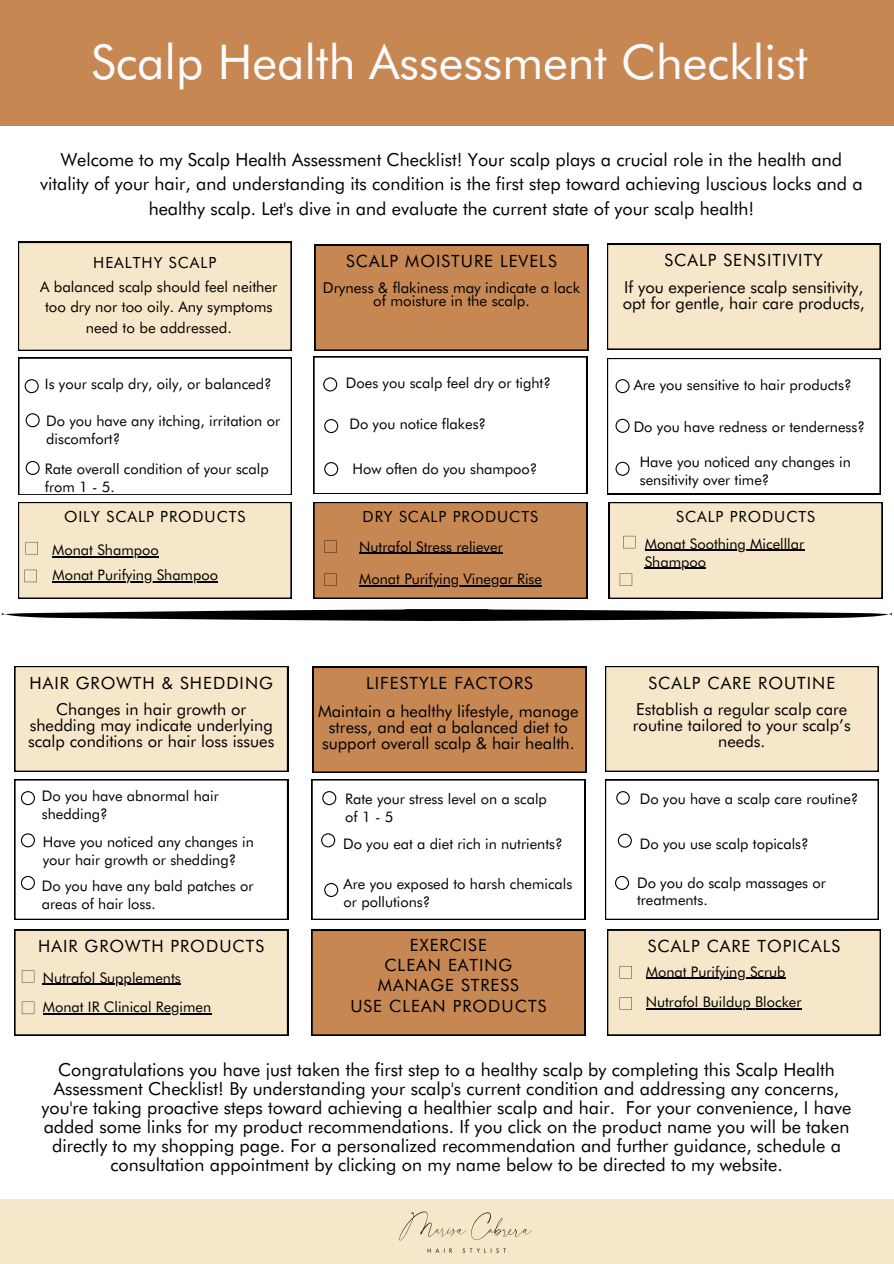
<style>
.page{position:relative;width:894px;height:1264px;background:#fff}
.page>*{position:absolute;margin:0;border:0;box-sizing:border-box;transform-origin:0 0}
.t1{font:48px "Futura BT";color:#fffcff}
.t2{font:18px/19.2px "Futura BT";color:#000;text-align:center}
.t3{font:16.95px/20.2px "Futura BT";letter-spacing:.06em;color:#000;text-align:center}
.t4{font:16.5px/15.8px "Futura BT";color:#000;text-align:center}
.t5{font:15.45px "Futura BT";letter-spacing:.06em;color:#000}
.t6{font:15px/20.2px "Futura BT";color:#000;text-align:center}
.t7{font:14.55px/18px "Futura BT";color:#000}
.t8{font:12px "Futura BT";color:#000}
</style>
<div class="page">
<div style="left:0;top:0;width:893px;height:125px;background:#c78752"></div>
<svg style="left:18px;top:357px;width:274px;height:138px"></svg>
<div style="left:314px;top:245px;width:274px;height:105px;background:#c78752"></div>
<div style="left:607px;top:244px;width:273px;height:105px;background:#f7e7ca"></div>
<svg style="left:313px;top:356px;width:274px;height:138px"></svg>
<svg style="left:607px;top:358px;width:273px;height:136px"></svg>
<div style="left:14px;top:666px;width:274px;height:105px;background:#f7e7ca"></div>
<svg style="left:14px;top:779px;width:274px;height:140px"></svg>
<div style="left:313px;top:667px;width:273px;height:105px;background:#c78752"></div>
<svg style="left:311px;top:779px;width:274px;height:140px"></svg>
<div style="left:605px;top:666px;width:273px;height:105px;background:#f7e7ca"></div>
<svg style="left:605px;top:779px;width:273px;height:140px"></svg>
<div style="left:608px;top:502px;width:274px;height:96px;background:#f7e7ca"></div>
<div style="left:313px;top:502px;width:274px;height:96px;background:#c78752"></div>
<div style="left:18px;top:502px;width:273px;height:96px;background:#f7e7ca"></div>
<svg style="left:1px;top:609px;width:891px;height:12px"></svg>
<div style="left:14px;top:929px;width:274px;height:106px;background:#f7e7ca"></div>
<div style="left:607px;top:929px;width:273px;height:106px;background:#f7e7ca"></div>
<div style="left:0;top:1199px;width:893px;height:64px;background:#f7e7ca"></div>
<div style="left:311px;top:930px;width:274px;height:105px;background:#c78752"></div>
<div style="left:18px;top:242px;width:273px;height:109px;background:#f7e7ca"></div>
<img style="left:399px;top:1211px;width:133px;height:42px">
<hr style="left:52px;top:556px;width:107px;height:1px;background:#000">
<hr style="left:52px;top:581px;width:166px;height:1px;background:#000">
<hr style="left:359px;top:553px;width:143px;height:1px;background:#000">
<hr style="left:359px;top:585px;width:183px;height:1px;background:#000">
<hr style="left:644px;top:550px;width:160px;height:1px;background:#000">
<hr style="left:644px;top:568px;width:62px;height:1px;background:#000">
<hr style="left:645px;top:977px;width:140px;height:1px;background:#000">
<hr style="left:645px;top:1008px;width:156px;height:1px;background:#000">
<hr style="left:43px;top:983px;width:138px;height:1px;background:#000">
<hr style="left:43px;top:1013px;width:168px;height:1px;background:#000">
<h3 class="t1" style="left:91px;top:33px;width:718px">Scalp Health Assessment Checklist</h3>
<p class="t2" style="left:40px;top:147px;width:824px;line-height:24.8px">Welcome to my Scalp Health Assessment Checklist! Your scalp plays a crucial role in the health and vitality of your hair, and understanding its condition is the first step toward achieving luscious locks and a healthy scalp. Let's dive in and evaluate the current state of your scalp health!</p>
<p class="t8" style="left:49px;top:250px;width:212px">A balanced scalp should feel neither too</p>
<p class="t8" style="left:126px;top:282px;width:59px">addressed.</p>
<p class="t5" style="left:93px;top:253px;width:124px">HEALTHY SCALP</p>
<h3 class="t6" style="left:40px;top:276px;width:239px">A balanced scalp should feel neither too dry nor too oily. Any symptoms need to be addressed.</h3>
<p class="t7" style="left:45px;top:375px;width:228px">Is your scalp dry, oily, or balanced?</p>
<h2 class="t7" style="left:46px;top:412px;width:235px">Do you have any itching, irritation or discomfort?</h2>
<h2 class="t7" style="left:45px;top:459px;width:225px">Rate overall condition of your scalp from 1 - 5.</h2>
<h1 class="t3" style="left:346px;top:251px;width:212px">SCALP MOISTURE LEVELS</h1>
<h3 class="t3" style="left:664px;top:250px;width:160px">SCALP SENSITIVITY</h3>
<p class="t6" style="left:323px;top:280px;width:259px;line-height:13.5px">Dryness &amp; flakiness may indicate a lack of moisture in the scalp.</p>
<h4 class="t4" style="left:622px;top:279px;width:243px;text-align:left">If you experience scalp sensitivity, opt for gentle, hair care products,</h4>
<p class="t7" style="left:346px;top:374px;width:206px">Does you scalp feel dry or tight?</p>
<p class="t7" style="left:349px;top:414px;width:138px">Do you notice flakes?</p>
<p class="t7" style="left:352px;top:459px;width:186px">How often do you shampoo?</p>
<p class="t7" style="left:633px;top:376px;width:219px">Are you sensitive to hair products?</p>
<h4 class="t7" style="left:633px;top:417px;width:233px">Do you have redness or tenderness?</h4>
<p class="t7" style="left:639px;top:452px;width:212px">Have you noticed any changes in sensitivity over time?</p>
<p class="t5" style="left:64px;top:507px;width:183px">OILY SCALP PRODUCTS</p>
<p class="t5" style="left:362px;top:507px;width:177px">DRY SCALP PRODUCTS</p>
<p class="t5" style="left:676px;top:507px;width:140px">SCALP PRODUCTS</p>
<h2 class="t7" style="left:52px;top:540px;width:108px">Monat Shampoo</h2>
<p class="t7" style="left:52px;top:566px;width:167px">Monat Purifying Shampoo</p>
<p class="t7" style="left:359px;top:537px;width:145px">Nutrafol Stress reliever</p>
<p class="t7" style="left:359px;top:569px;width:184px">Monat Purifying Vinegar Rise</p>
<p class="t7" style="left:644px;top:534px;width:161px">Monat Soothing Micelllar</p>
<h2 class="t7" style="left:644px;top:552px;width:63px">Shampoo</h2>
<h4 class="t3" style="left:29px;top:672px;width:245px">HAIR GROWTH &amp; SHEDDING</h4>
<p class="t3" style="left:366px;top:673px;width:168px">LIFESTYLE FACTORS</p>
<h5 class="t3" style="left:648px;top:672px;width:188px">SCALP CARE ROUTINE</h5>
<p class="t4" style="left:28px;top:701px;width:248px">Changes in hair growth or shedding may indicate underlying scalp conditions or hair loss issues</p>
<p class="t7" style="left:42px;top:787px;width:178px">Do you have abnormal hair shedding?</p>
<p class="t7" style="left:43px;top:832px;width:212px">Have you noticed any changes in your hair growth or shedding?</p>
<h4 class="t7" style="left:42px;top:876px;width:213px">Do you have any bald patches or areas of hair loss.</h4>
<p class="t4" style="left:318px;top:703px;width:262px">Maintain a healthy lifestyle, manage stress, and eat a balanced diet to support overall scalp &amp; hair health.</p>
<p class="t7" style="left:345px;top:789px;width:203px">Rate your stress level on a scalp of1-5</p>
<p class="t7" style="left:343px;top:835px;width:221px">Do you eat a diet rich in nutrients?</p>
<p class="t7" style="left:343px;top:874px;width:230px">Are you exposed to harsh chemicals or pollutions?</p>
<h2 class="t4" style="left:632px;top:701px;width:219px">Establish a regular scalp care routine tailored to your scalp’s needs.</h2>
<h3 class="t7" style="left:639px;top:789px;width:220px">Do you have a scalp care routine?</h3>
<p class="t7" style="left:639px;top:834px;width:170px">Do you use scalp topicals?</p>
<p class="t7" style="left:637px;top:874px;width:190px;line-height:16.8px">Do you do scalp massages or treatments.</p>
<h2 class="t3" style="left:38px;top:936px;width:227px">HAIR GROWTH PRODUCTS</h2>
<p class="t3" style="left:410px;top:934px;width:78px">EXERCISE</p>
<h5 class="t3" style="left:647px;top:936px;width:194px">SCALP CARE TOPICALS</h5>
<p class="t3" style="left:350px;top:954px;width:197px">CLEAN EATING<br>MANAGE STRESS<br>USE CLEAN PRODUCTS</p>
<h3 class="t7" style="left:645px;top:962px;width:141px">Monat Purifying Scrub</h3>
<p class="t7" style="left:645px;top:992px;width:157px">Nutrafol Buildup Blocker</p>
<p class="t7" style="left:43px;top:968px;width:139px">Nutrafol Supplements</p>
<p class="t7" style="left:43px;top:997px;width:170px">Monat IR Clinical Regimen</p>
<p class="t2" style="left:42px;top:1059px;width:811px">Congratulations you have just taken the first step to a healthy scalp by completing this Scalp Health Assessment Checklist! By understanding your scalp's current condition and addressing any concerns, you're taking proactive steps toward achieving a healthier scalp and hair. For your convenience, I have added some links for my product recommendations. If you click on the product name you will be taken directly to my shopping page. For a personalized recommendation and further guidance, schedule a consultation appointment by clicking on my name below to be directed to my website.</p>
</div>
